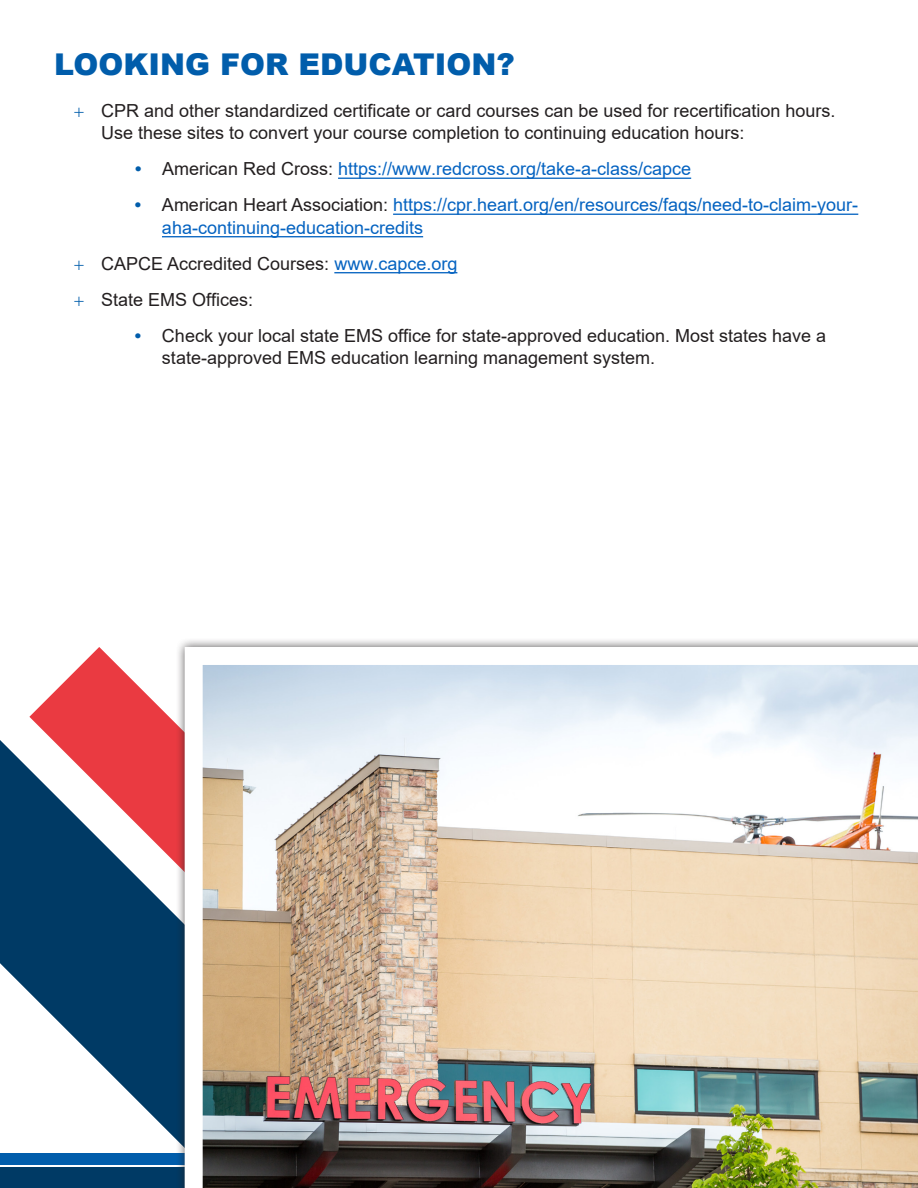
<style>
.page{position:relative;width:918px;height:1188px;background:#fff}
.page>*{position:absolute;margin:0;border:0;box-sizing:border-box;transform-origin:0 0}
.t1{font:900 30px "Arial";color:#015dab}
.t2{font:18px/22.5px "Arial";color:#231f20}
.t3{font:18px/22.5px "Arial";color:#0563c1}
.s1{font-weight:700;color:#015dab}
.s2{color:#231f20}
.s3{color:#0563c1}
</style>
<div class="page">
<svg style="left:0;top:740px;width:29px;height:448px;fill:#003a65"></svg>
<svg style="left:29px;top:647px;width:146px;height:541px"></svg>
<div style="left:175px;top:637px;width:743px;height:551px;background:#231f20;opacity:.75"></div>
<img style="left:185px;top:647px;width:733px;height:541px">
<hr style="left:338px;top:178px;width:353px;height:1px;background:#0563c1">
<hr style="left:393px;top:214px;width:465px;height:1px;background:#0563c1">
<hr style="left:162px;top:236px;width:261px;height:1px;background:#0563c1">
<hr style="left:334px;top:272px;width:123px;height:1px;background:#0563c1">
<p class="t1" style="left:54px;top:43px;width:462px">LOOKING FOR EDUCATION?</p>
<p class="t2" style="left:101px;top:99px;width:736px">CPR and other standardized certificate or card courses can be used for recertification hours.<br>Use these sites to convert your course completion to continuing education hours:</p>
<p class="t3" style="left:135px;top:158px;width:558px"><span class="s1">•</span> <span class="s2">American Red Cross:</span> https://www.redcross.org/take-a-class/capce</p>
<p class="t3" style="left:162px;top:194px;width:698px;text-indent:-27px"><span class="s1">•</span> <span class="s2">American Heart Association:</span> https://cpr.heart.org/en/resources/faqs/need-to-claim-your&shy;aha-continuing-education-credits</p>
<p class="t2" style="left:101px;top:245px;width:358px;line-height:36px">CAPCE Accredited Courses: <span class="s3">www.capce.org<br></span>State EMS Offices:</p>
<p class="t2" style="left:162px;top:324px;width:666px;text-indent:-27px"><span class="s1">•</span> Check your local state EMS office for state-approved education. Most states have a state-approved EMS education learning management system.</p>
</div>
